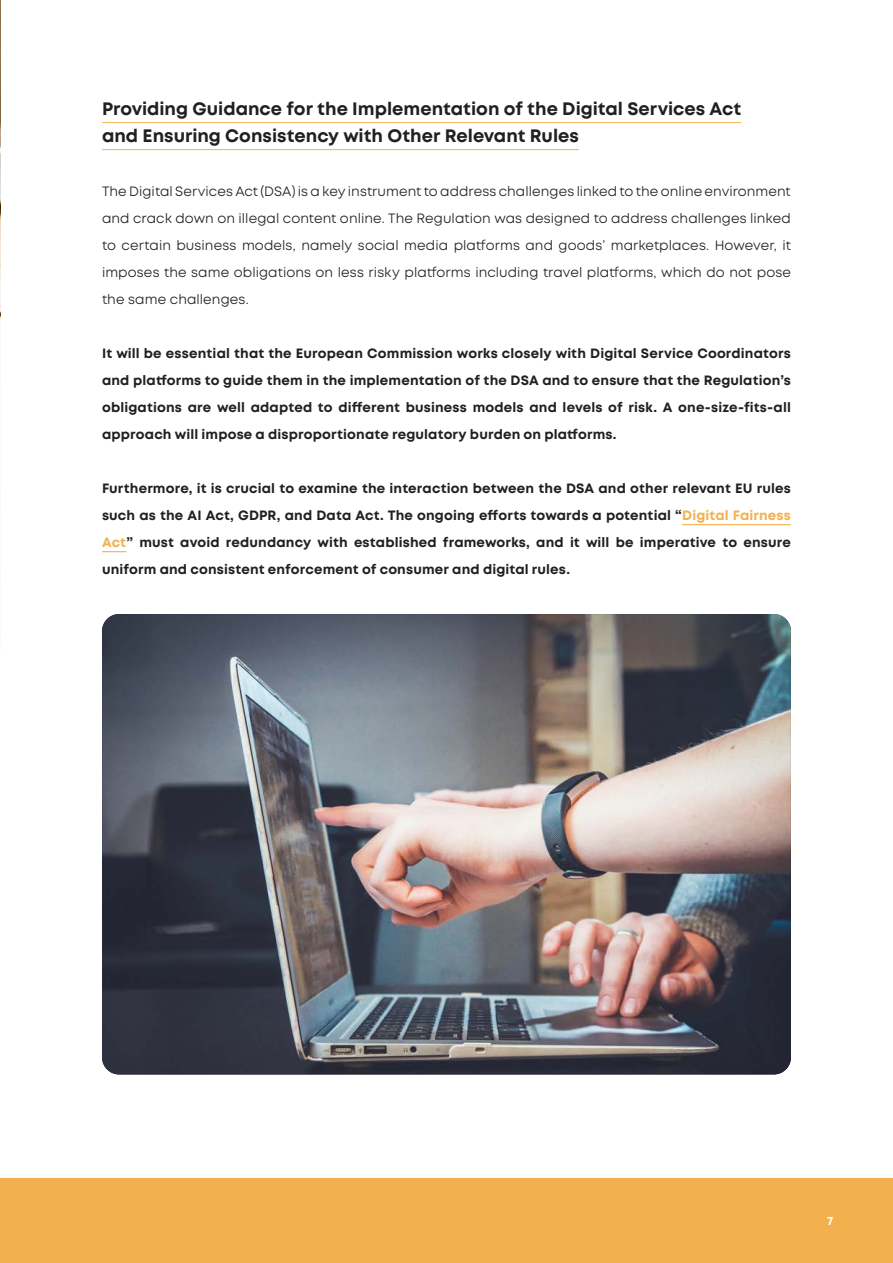
<style>
.page{position:relative;width:893px;height:1263px;background:#fff}
.page>*{position:absolute;margin:0;border:0;box-sizing:border-box;transform-origin:0 0}
.t1{font:700 18px/27px "Mont";color:#231f20}
.t2{font:700 13.5px/27px "Mont";letter-spacing:.01em;color:#231f20;text-align:justify}
.t3{font:13.5px/27px "Mont";letter-spacing:.005em;color:#231f20;text-align:justify}
.t4{font:700 12px "Mont";color:#fff}
.s1{color:#f2b04f}
</style>
<div class="page">
<div style="left:0;top:1178px;width:893px;height:85px;background:#f2b04f"></div>
<img style="left:0;top:0;width:1px;height:363px">
<hr style="left:102px;top:122px;width:639px;height:1px;background:#f2b04f">
<hr style="left:102px;top:149px;width:477px;height:1px;background:#f2b04f">
<hr style="left:682px;top:524px;width:109px;height:1px;background:#f2b04f">
<svg style="left:102px;top:551px;width:24px;height:1px"></svg>
<img style="left:102px;top:614px;width:689px;height:460px">
<p class="t1" style="left:102px;top:95px;width:641px">Providing Guidance for the Implementation of the Digital Services Act and Ensuring Consistency with Other Relevant Rules</p>
<p class="t3" style="left:102px;top:178px;width:690px">The Digital Services Act (DSA) is a key instrument to address challenges linked to the online environment and crack down on illegal content online. The Regulation was designed to address challenges linked to certain business models, namely social media platforms and goods’ marketplaces. However, it imposes the same obligations on less risky platforms including travel platforms, which do not pose the same challenges.</p>
<p class="t2" style="left:102px;top:340px;width:690px">It will be essential that the European Commission works closely with Digital Service Coordinators and platforms to guide them in the implementation of the DSA and to ensure that the Regulation’s obligations are well adapted to different business models and levels of risk. A one-size-fits-all approach will impose a disproportionate regulatory burden on platforms.</p>
<p class="t2" style="left:102px;top:475px;width:690px">Furthermore, it is crucial to examine the interaction between the DSA and other relevant EU rules such as the AI Act, GDPR, and Data Act. The ongoing efforts towards a potential “<span class="s1">Digital Fairness Act</span>” must avoid redundancy with established frameworks, and it will be imperative to ensure uniform and consistent enforcement of consumer and digital rules.</p>
<p class="t4" style="left:827px;top:1213px;width:8px">7</p>
</div>
